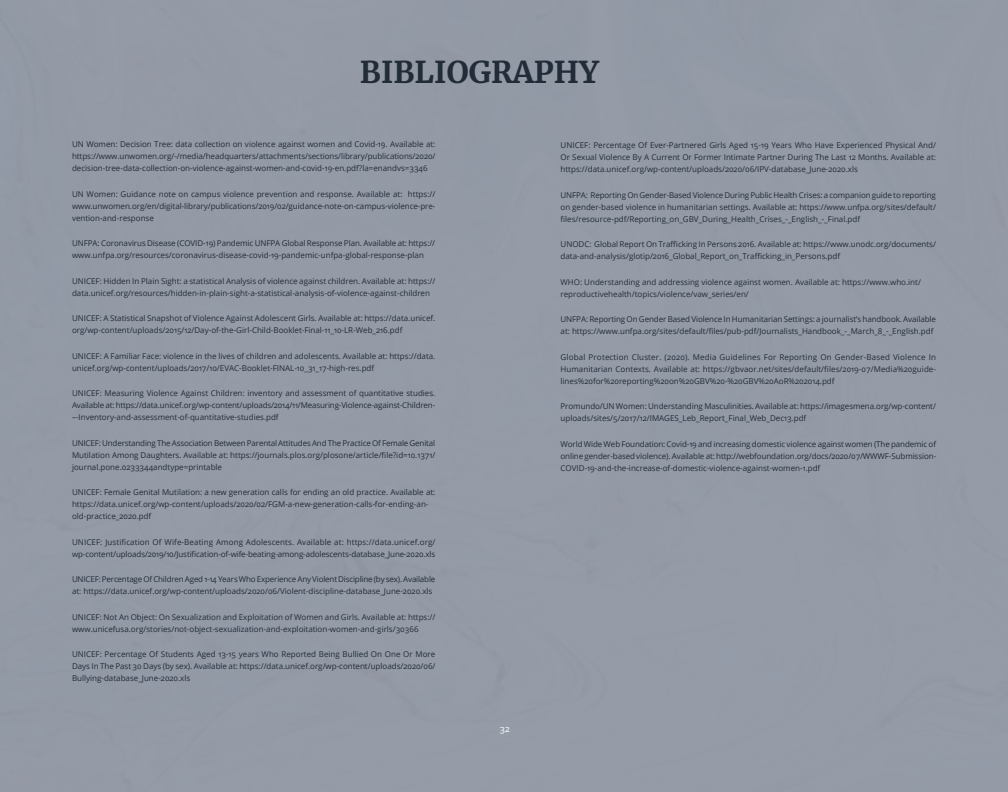
<style>
.page{position:relative;width:1008px;height:792px;background:#fff}
.page>*{position:absolute;margin:0;border:0;box-sizing:border-box;transform-origin:0 0}
.Headline_-_Align_Lef{font:700 30px "Merriweather";color:#212c38}
.t1{font:9px "Open Sans";color:#3e3e3f}
.Running_Copy{font:9px "Open Sans";color:#fff}
.Running_Copy-2{font:8px/12px "Open Sans";color:#212c38}
.Running_Copy-3{font:8px/12px "Open Sans";letter-spacing:-.02em;color:#212c38}
.Running_Copy-4{font:8px/12px "Open Sans";color:#242e39}
</style>
<div class="page">
<p class="Headline_-_Align_Lef" style="left:360px;top:53px;width:241px">BIBLIOGRAPHY</p>
<p class="Running_Copy-2" style="left:72px;top:138px;width:365px;text-align:justify">UN Women: Decision Tree: data collection on violence against women and Covid-19. Available at: https://www.unwomen.org/-/media/headquarters/attachments/sections/library/publications/2020/ decision-tree-data-collection-on-violence-against-women-and-covid-19-en.pdf?la=enandvs=3346</p>
<p class="Running_Copy-2" style="left:72px;top:188px;width:365px;text-align:justify">UN Women: Guidance note on campus violence prevention and response. Available at: https:// www.unwomen.org/en/digital-library/publications/2019/02/guidance-note-on-campus-violence-pre&shy;vention-and-response</p>
<p class="Running_Copy-2" style="left:72px;top:237px;width:365px">UNFPA: Coronavirus Disease (COVID-19) Pandemic UNFPA Global Response Plan. Available at: https:// www.unfpa.org/resources/coronavirus-disease-covid-19-pandemic-unfpa-global-response-plan</p>
<p class="Running_Copy-2" style="left:72px;top:275px;width:365px">UNICEF: Hidden In Plain Sight: a statistical Analysis of violence against children. Available at: https:// data.unicef.org/resources/hidden-in-plain-sight-a-statistical-analysis-of-violence-against-children</p>
<p class="Running_Copy-2" style="left:72px;top:312px;width:365px">UNICEF: A Statistical Snapshot of Violence Against Adolescent Girls. Available at: https://data.unicef. org/wp-content/uploads/2015/12/Day-of-the-Girl-Child-Booklet-Final-11_10-LR-Web_216.pdf</p>
<p class="Running_Copy-2" style="left:72px;top:350px;width:365px">UNICEF: A Familiar Face: violence in the lives of children and adolescents. Available at: https://data. unicef.org/wp-content/uploads/2017/10/EVAC-Booklet-FINAL-10_31_17-high-res.pdf</p>
<p class="Running_Copy-2" style="left:72px;top:387px;width:365px;text-align:justify">UNICEF: Measuring Violence Against Children: inventory and assessment of quantitative studies.<br>Available at: https://data.unicef.org/wp-content/uploads/2014/11/Measuring-Violence-against-Children-–-Inventory-and-assessment-of-quantitative-studies.pdf</p>
<p class="Running_Copy-2" style="left:72px;top:437px;width:365px;text-align:justify">UNICEF: Understanding The Association Between Parental Attitudes And The Practice Of Female Genital Mutilation Among Daughters. Available at: https://journals.plos.org/plosone/article/file?id=10.1371/ journal.pone.0233344andtype=printable</p>
<p class="Running_Copy-2" style="left:72px;top:486px;width:365px">UNICEF: Female Genital Mutilation: a new generation calls for ending an old practice. Available at: https://data.unicef.org/wp-content/uploads/2020/02/FGM-a-new-generation-calls-for-ending-an&shy;old-practice_2020.pdf</p>
<p class="Running_Copy-2" style="left:72px;top:536px;width:365px">UNICEF: Justification Of Wife-Beating Among Adolescents. Available at: https://data.unicef.org/ wp-content/uploads/2019/10/Justification-of-wife-beating-among-adolescents-database_June-2020.xls</p>
<p class="Running_Copy-3" style="left:72px;top:573px;width:365px">UNICEF: Percentage Of Children Aged 1-14 Years Who Experience Any Violent Discipline (by sex). Available at: https://data.unicef.org/wp-content/uploads/2020/06/Violent-discipline-database_June-2020.xls</p>
<p class="Running_Copy-2" style="left:72px;top:611px;width:365px">UNICEF: Not An Object: On Sexualization and Exploitation of Women and Girls. Available at: https:// www.unicefusa.org/stories/not-object-sexualization-and-exploitation-women-and-girls/30366</p>
<p class="Running_Copy-2" style="left:72px;top:648px;width:365px;text-align:justify">UNICEF: Percentage Of Students Aged 13-15 years Who Reported Being Bullied On One Or More Days In The Past 30 Days (by sex). Available at: https://data.unicef.org/wp-content/uploads/2020/06/ Bullying-database_June-2020.xls</p>
<p class="t1" style="left:144px;top:651px;width:159px">SECTION | CLIMATE CHANGE REPORT</p>
<p class="Running_Copy-2" style="left:561px;top:139px;width:377px;text-align:justify">UNICEF: Percentage Of Ever-Partnered Girls Aged 15-19 Years Who Have Experienced Physical And/ Or Sexual Violence By A Current Or Former Intimate Partner During The Last 12 Months. Available at: https://data.unicef.org/wp-content/uploads/2020/06/IPV-database_June-2020.xls</p>
<p class="Running_Copy-2" style="left:561px;top:189px;width:377px;text-align:justify">UNFPA: Reporting On Gender-Based Violence During Public Health Crises: a companion guide to reporting on gender-based violence in humanitarian settings. Available at: https://www.unfpa.org/sites/default/ files/resource-pdf/Reporting_on_GBV_During_Health_Crises_-_English_-_Final.pdf</p>
<p class="Running_Copy-2" style="left:561px;top:238px;width:377px">UNODC: Global Report On Trafficking In Persons 2016. Available at: https://www.unodc.org/documents/ data-and-analysis/glotip/2016_Global_Report_on_Trafficking_in_Persons.pdf</p>
<p class="Running_Copy-4" style="left:561px;top:276px;width:362px">WHO: Understanding and addressing violence against women. Available at: https://www.who.int/ reproductivehealth/topics/violence/vaw_series/en/</p>
<p class="Running_Copy-2" style="left:561px;top:313px;width:377px">UNFPA: Reporting On Gender Based Violence In Humanitarian Settings: a journalist’s handbook. Available at: https://www.unfpa.org/sites/default/files/pub-pdf/Journalists_Handbook_-_March_8_-_English.pdf</p>
<p class="Running_Copy-2" style="left:561px;top:351px;width:377px;text-align:justify">Global Protection Cluster. (2020). Media Guidelines For Reporting On Gender-Based Violence In Humanitarian Contexts. Available at: https://gbvaor.net/sites/default/files/2019-07/Media%20guide&shy;lines%20for%20reporting%20on%20GBV%20-%20GBV%20AoR%202014.pdf</p>
<p class="Running_Copy-2" style="left:561px;top:400px;width:377px">Promundo/UN Women: Understanding Masculinities. Available at: https://imagesmena.org/wp-content/ uploads/sites/5/2017/12/IMAGES_Leb_Report_Final_Web_Dec13.pdf</p>
<p class="Running_Copy-2" style="left:561px;top:438px;width:377px;text-align:justify">World Wide Web Foundation: Covid-19 and increasing domestic violence against women (The pandemic of online gender-based violence). Available at: http://webfoundation.org/docs/2020/07/WWWF-Submission-COVID-19-and-the-increase-of-domestic-violence-against-women-1.pdf</p>
<p class="Running_Copy" style="left:500px;top:723px;width:11px">32</p>
</div>
